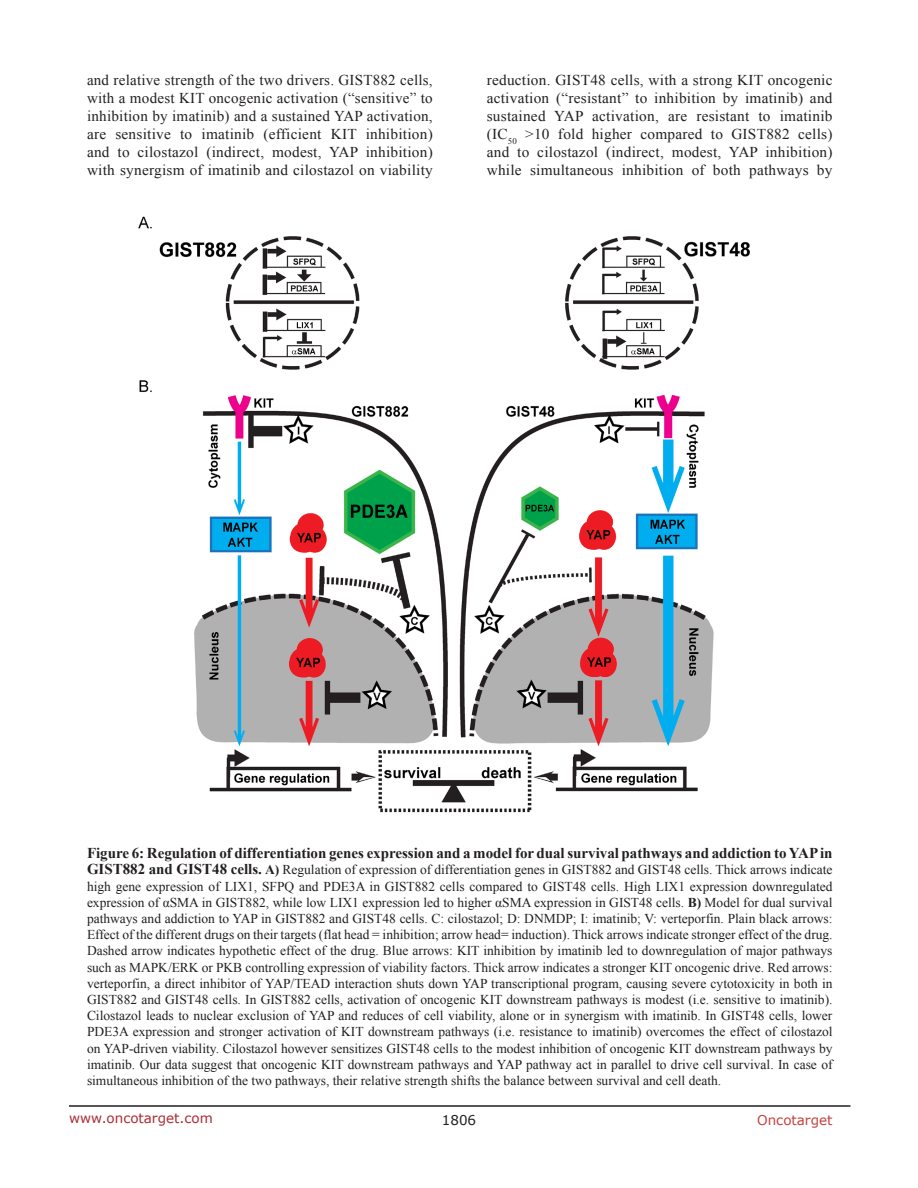
<style>
.page{position:relative;width:918px;height:1188px;background:#fff}
.page>*{position:absolute;margin:0;border:0;box-sizing:border-box;transform-origin:0 0}
.BodyText{font:15px/18px "Times New Roman";letter-spacing:.015em;color:#231f20;text-align:justify}
.figuretext{font:700 15px "Times New Roman";color:#231f20}
.figuretext-2{font:13.5px/16.2px "Times New Roman";color:#231f20;text-align:justify}
.t1{font:13.5px "Verdana";color:#ac2b31}
.t2{font:13.5px "Verdana";color:#c24141}
.t3{font:13.5px "Verdana";color:#231f20}
.s1{font-weight:700;font-size:15px}
.s2{font-weight:700}
</style>
<div class="page">
<hr style="left:69px;top:1105px;width:781px;height:2px;background:#231f20">
<img style="left:138px;top:216px;width:612px;height:597px">
<p class="BodyText" style="left:87px;top:71px;width:347px">and relative strength of the two drivers. GIST882 cells, with a modest KIT oncogenic activation (“sensitive” to inhibition by imatinib) and a sustained YAP activation, are sensitive to imatinib (efficient KIT inhibition) and to cilostazol (indirect, modest, YAP inhibition) with synergism of imatinib and cilostazol on viability</p>
<p class="BodyText" style="left:487px;top:71px;width:347px">reduction. GIST48 cells, with a strong KIT oncogenic activation (“resistant” to inhibition by imatinib) and sustained YAP activation, are resistant to imatinib (IC<sub>50</sub> &gt;10 fold higher compared to GIST882 cells) and to cilostazol (indirect, modest, YAP inhibition) while simultaneous inhibition of both pathways by</p>
<p class="figuretext" style="left:87px;top:843px;width:747px">Figure 6: Regulation of differentiation genes expression and a model for dual survival pathways and addiction to YAP in</p>
<p class="figuretext-2" style="left:87px;top:862px;width:747px"><span class="s1">GIST882 and GIST48 cells.</span> <span class="s2">A)</span> Regulation of expression of differentiation genes in GIST882 and GIST48 cells. Thick arrows indicate high gene expression of LIX1, SFPQ and PDE3A in GIST882 cells compared to GIST48 cells. High LIX1 expression downregulated expression of αSMA in GIST882, while low LIX1 expression led to higher αSMA expression in GIST48 cells. <span class="s2">B)</span> Model for dual survival pathways and addiction to YAP in GIST882 and GIST48 cells. C: cilostazol; D: DNMDP; I: imatinib; V: verteporfin. Plain black arrows:<br>Effect of the different drugs on their targets (flat head = inhibition; arrow head= induction). Thick arrows indicate stronger effect of the drug.<br>Dashed arrow indicates hypothetic effect of the drug. Blue arrows: KIT inhibition by imatinib led to downregulation of major pathways such as MAPK/ERK or PKB controlling expression of viability factors. Thick arrow indicates a stronger KIT oncogenic drive. Red arrows: verteporfin, a direct inhibitor of YAP/TEAD interaction shuts down YAP transcriptional program, causing severe cytotoxicity in both in GIST882 and GIST48 cells. In GIST882 cells, activation of oncogenic KIT downstream pathways is modest (i.e. sensitive to imatinib).<br>Cilostazol leads to nuclear exclusion of YAP and reduces of cell viability, alone or in synergism with imatinib. In GIST48 cells, lower PDE3A expression and stronger activation of KIT downstream pathways (i.e. resistance to imatinib) overcomes the effect of cilostazol on YAP-driven viability. Cilostazol however sensitizes GIST48 cells to the modest inhibition of oncogenic KIT downstream pathways by imatinib. Our data suggest that oncogenic KIT downstream pathways and YAP pathway act in parallel to drive cell survival. In case of simultaneous inhibition of the two pathways, their relative strength shifts the balance between survival and cell death.</p>
<p class="t1" style="left:69px;top:1109px;width:145px">www.oncotarget.com</p>
<p class="t3" style="left:442px;top:1111px;width:36px">1806</p>
<p class="t2" style="left:757px;top:1111px;width:77px">Oncotarget</p>
</div>
